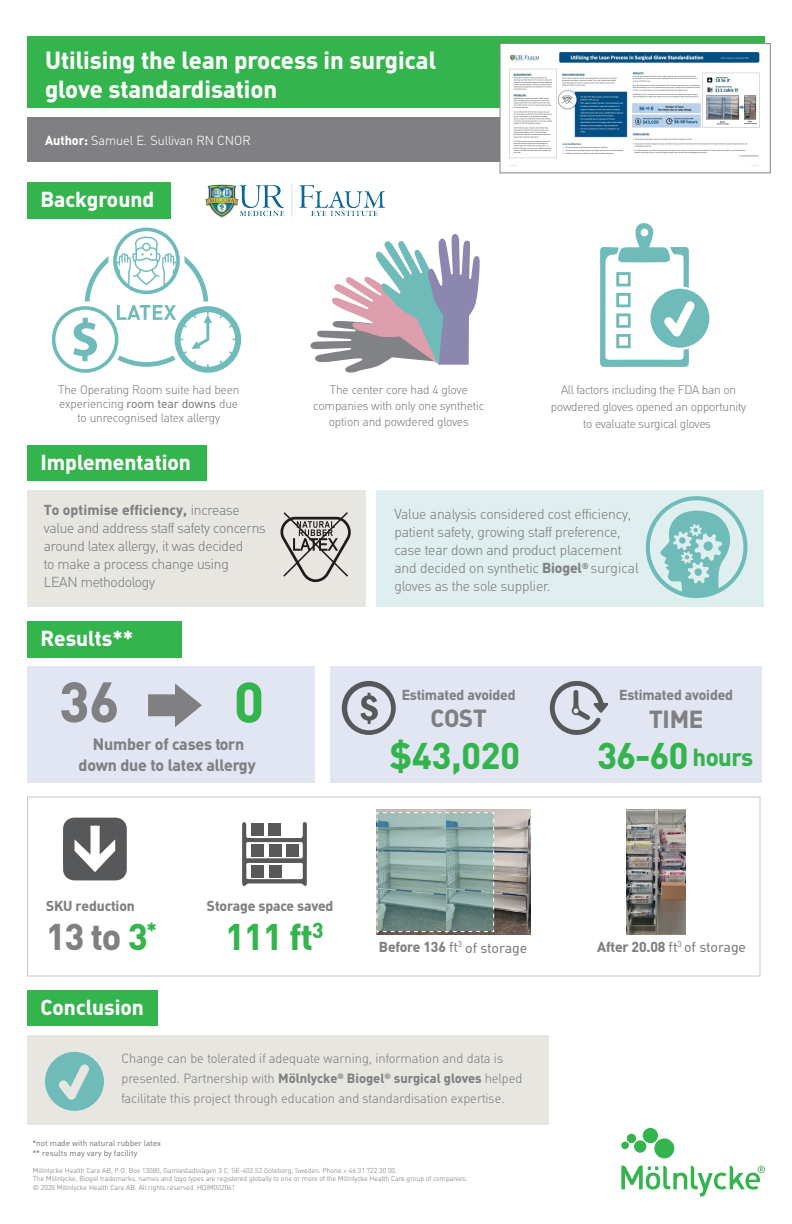
<style>
.page{position:relative;width:792px;height:1224px;background:#fff}
.page>*{position:absolute;margin:0;border:0;box-sizing:border-box;transform-origin:0 0}
.t1{font:700 55px "Molnlycke Din";color:#808083}
.t2{font:700 55px "Molnlycke Din";color:#34b44d}
.t3{font:700 36px "Molnlycke Din";letter-spacing:-.02em;color:#34b44d}
.t4{font:700 36px "Molnlycke Din";color:#808083}
.t5{font:700 24px/28.8px "Molnlycke Din";color:#fff}
.t6{font:700 24px "Molnlycke Din";letter-spacing:-.01em;color:#808083}
.t7{font:700 21px "Molnlycke Din";color:#fff}
.t8{font:700 16px/21px "Molnlycke Din";letter-spacing:-.01em;color:#808083;text-align:center}
.t9{font:300 14px/18px "Molnlycke Din";letter-spacing:-.015em;color:#808083}
.t10{font:700 14px "Molnlycke Din";letter-spacing:-.01em;color:#808083}
.t11{font:14px "Molnlycke Din";letter-spacing:-.01em;color:#808083}
.t12{font:300 13px/20px "Molnlycke Din";color:#808083}
.t13{font:300 12.7px "Molnlycke Din";color:#fff}
.t14{font:300 12px/14px "Molnlycke Din";letter-spacing:-.015em;color:#808083;text-align:center}
.t15{font:8px/9.6px "Molnlycke Din";color:#808083}
.t16{font:300 7px/8.4px "Molnlycke Din";color:#808083}
.s1{font-weight:700}
.s2{font-weight:400}
.s3{font-size:24px}
.s4{color:#34b44d}
</style>
<div class="page">
<div style="left:376px;top:490px;width:387px;height:118px;background:#dfeeee"></div>
<div style="left:27px;top:490px;width:338px;height:118px;background:#e8e6e1"></div>
<div style="left:27px;top:666px;width:288px;height:117px;background:#e2e6f2"></div>
<div style="left:27px;top:796px;width:733px;height:180px;border:1px solid #c8c8c7"></div>
<div style="left:330px;top:666px;width:432px;height:117px;background:#e2e6f2"></div>
<div style="left:27px;top:1035px;width:522px;height:90px;background:#e8e6e1"></div>
<div style="left:27px;top:36px;width:738px;height:72px;background:#34b44d"></div>
<div style="left:27px;top:117px;width:733px;height:45px;background:#808083"></div>
<div style="left:27px;top:183px;width:144px;height:36px;background:#34b44d"></div>
<div style="left:27px;top:446px;width:180px;height:36px;background:#34b44d"></div>
<div style="left:27px;top:990px;width:131px;height:36px;background:#34b44d"></div>
<div style="left:27px;top:621px;width:155px;height:36px;background:#34b44d"></div>
<div style="left:500px;top:44px;width:270px;height:129px;background:#fff"></div>
<img style="left:509px;top:52px;width:251px;height:114px">
<div style="left:500px;top:43px;width:271px;height:130px;border:1px solid #808285"></div>
<img style="left:205px;top:184px;width:179px;height:34px">
<svg style="left:52px;top:228px;width:189px;height:145px"></svg>
<svg style="left:310px;top:234px;width:170px;height:139px"></svg>
<svg style="left:600px;top:223px;width:110px;height:144px"></svg>
<svg style="left:280px;top:512px;width:71px;height:70px"></svg>
<svg style="left:148px;top:683px;width:54px;height:44px"></svg>
<svg style="left:646px;top:496px;width:102px;height:102px"></svg>
<svg style="left:549px;top:681px;width:59px;height:54px"></svg>
<svg style="left:342px;top:681px;width:54px;height:54px"></svg>
<svg style="left:63px;top:818px;width:64px;height:63px"></svg>
<svg style="left:242px;top:822px;width:65px;height:64px"></svg>
<div style="left:251px;top:824px;width:12px;height:12px;background:#57585a"></div>
<div style="left:268px;top:824px;width:13px;height:12px;background:#57585a"></div>
<div style="left:286px;top:844px;width:12px;height:13px;background:#57585a"></div>
<div style="left:251px;top:844px;width:13px;height:13px;background:#57585a"></div>
<div style="left:269px;top:844px;width:12px;height:13px;background:#57585a"></div>
<div style="left:251px;top:865px;width:13px;height:13px;background:#57585a"></div>
<div style="left:269px;top:865px;width:12px;height:13px;background:#57585a"></div>
<svg style="left:45px;top:1052px;width:59px;height:59px"></svg>
<svg style="left:621px;top:1128px;width:144px;height:69px"></svg>
<img style="left:626px;top:809px;width:60px;height:126px">
<img style="left:376px;top:810px;width:70px;height:124px">
<img style="left:446px;top:810px;width:84px;height:124px">
<svg style="left:376px;top:812px;width:119px;height:120px;background:#88a39f"></svg>
<h3 class="t5" style="left:45px;top:45px;width:393px">Utilising the lean process in surgical glove standardisation</h3>
<p class="t13" style="left:45px;top:133px;width:207px"><span class="s1">Author:</span> Samuel E. Sullivan RN CNOR</p>
<h3 class="t7" style="left:40px;top:187px;width:115px">Background</h3>
<p class="t14" style="left:58px;top:383px;width:183px">The Operating Room suite had been experiencing <span class="s2">room tear downs</span> due to unrecognised latex allergy</p>
<h3 class="t7" style="left:40px;top:450px;width:152px">Implementation</h3>
<p class="t14" style="left:313px;top:382px;width:173px;line-height:16px">The center core had 4 glove companies with only one synthetic option and powdered gloves</p>
<p class="t14" style="left:551px;top:382px;width:197px;line-height:17px">All factors including the FDA ban on powdered gloves opened an opportunity to evaluate surgical gloves</p>
<p class="t9" style="left:44px;top:501px;width:223px"><span class="s1">To optimise efficiency,</span> increase value and address staff safety concerns around latex allergy, it was decided<br>to make a process change using<br>LEAN methodology</p>
<p class="t9" style="left:394px;top:506px;width:246px">Value analysis considered cost efficiency, patient safety, growing staff preference, case tear down and product placement and decided on synthetic <span class="s1">Biogel</span><sup>®</sup> surgical gloves as the sole supplier.</p>
<h3 class="t7" style="left:40px;top:625px;width:94px">Results**</h3>
<h1 class="t1" style="left:59px;top:669px;width:61px">36</h1>
<h1 class="t2" style="left:234px;top:669px;width:31px">0</h1>
<p class="t8" style="left:79px;top:734px;width:178px">Number of cases torn down due to latex allergy</p>
<p class="t10" style="left:402px;top:687px;width:115px">Estimated avoided</p>
<h3 class="t6" style="left:431px;top:704px;width:58px">COST</h3>
<p class="t10" style="left:619px;top:687px;width:115px">Estimated avoided</p>
<h3 class="t6" style="left:649px;top:705px;width:56px">TIME</h3>
<h2 class="t3" style="left:390px;top:734px;width:132px">$43,020</h2>
<h2 class="t3" style="left:598px;top:734px;width:157px">36-60 <span class="s3">hours</span></h2>
<p class="t10" style="left:46px;top:897px;width:90px">SKU reduction</p>
<p class="t10" style="left:207px;top:897px;width:128px">Storage space saved</p>
<h2 class="t4" style="left:46px;top:915px;width:112px">13 to <span class="s4">3</span><sup>*</sup></h2>
<h2 class="t3" style="left:225px;top:915px;width:100px">111 ft<sup>3</sup></h2>
<h3 class="t7" style="left:40px;top:994px;width:105px">Conclusion</h3>
<p class="t11" style="left:379px;top:940px;width:150px"><span class="s1">Before 136</span> ft<sup>3</sup> of storage</p>
<p class="t11" style="left:597px;top:939px;width:151px"><span class="s1">After 20.08</span> ft<sup>3</sup> of storage</p>
<p class="t12" style="left:121px;top:1049px;width:403px">Change can be tolerated if adequate warning, information and data is presented. Partnership with <span class="s1">Mölnlycke</span><sup>®</sup> <span class="s1">Biogel</span><sup>®</sup> <span class="s1">surgical gloves</span> helped facilitate this project through education and standardisation expertise.</p>
<p class="t15" style="left:32px;top:1138px;width:130px">*not made with natural rubber latex ** results may vary by facility</p>
<p class="t16" style="left:33px;top:1166px;width:436px">Mölnlycke Health Care AB, P.O. Box 13080, Gamlestadsvägen 3 C, SE-402 52 Göteborg, Sweden. Phone + 46 31 722 30 00.<br>The Mölnlycke, Biogel trademarks, names and logo types are registered globally to one or more of the Mölnlycke Health Care group of companies. © 2020 Mölnlycke Health Care AB. All rights reserved. HQIM002061</p>
</div>
